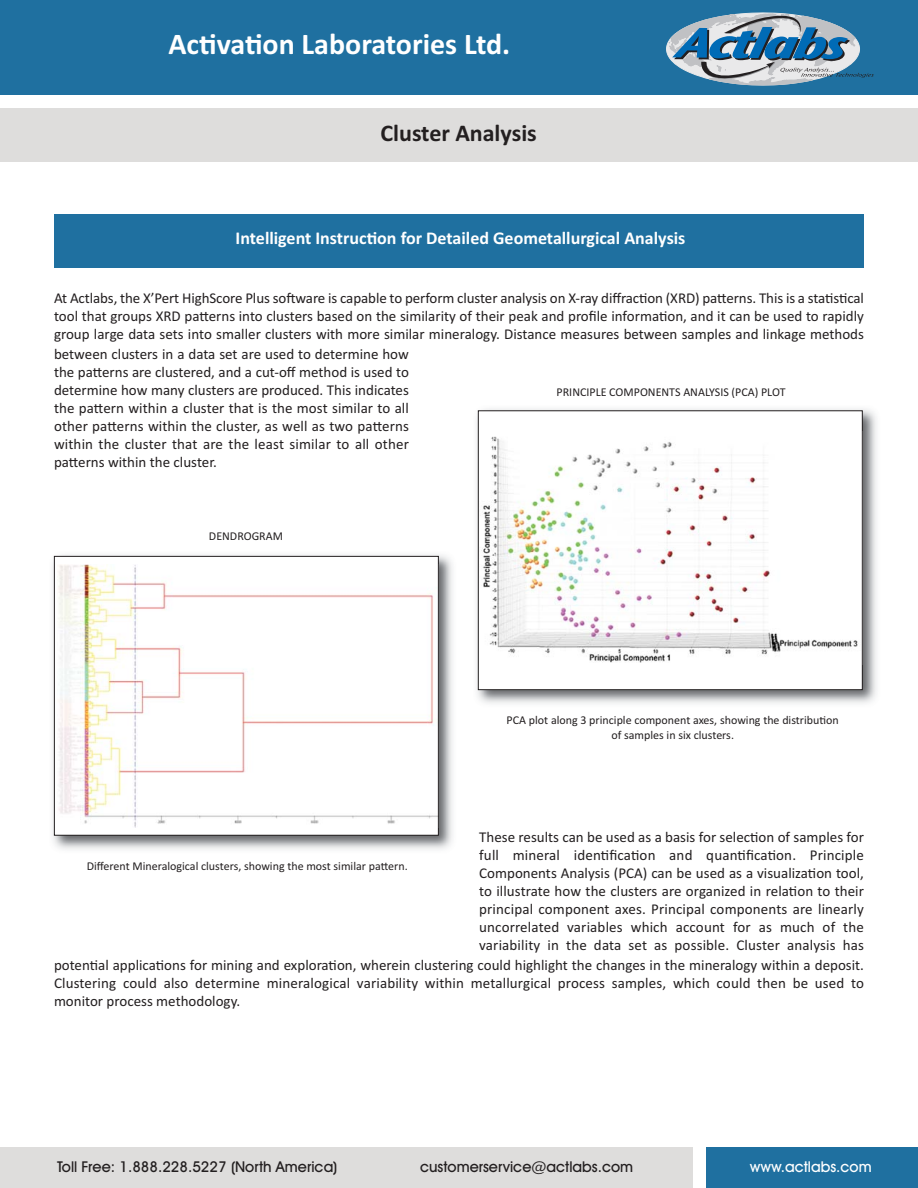
<style>
.page{position:relative;width:918px;height:1188px;background:#fff}
.page>*{position:absolute;margin:0;border:0;box-sizing:border-box;transform-origin:0 0}
.t1{font:700 30px "Calibri";color:#fff}
.t2{font:700 24px "Calibri";color:#231f20}
.t3{font:700 18px "Calibri";color:#fff}
.t4{font:15px/18px "Calibri";color:#231f20;text-align:justify}
.t5{font:500 15px "Avant Garde IT Cby BT";color:#231f20}
.t6{font:500 15px "Avant Garde IT Cby BT";color:#fff}
.t7{font:12px/14.4px "Calibri";color:#231f20;text-align:center}
</style>
<div class="page">
<div style="left:0;top:1148px;width:692px;height:40px;background:#dedddc"></div>
<div style="left:54px;top:214px;width:810px;height:54px;background:#1f70a0"></div>
<div style="left:706px;top:1148px;width:212px;height:40px;background:#1f70a0"></div>
<img style="left:53px;top:555px;width:400px;height:295px">
<div style="left:54px;top:556px;width:384px;height:279px;background:#fff"></div>
<img style="left:58px;top:565px;width:379px;height:262px">
<div style="left:54px;top:556px;width:385px;height:280px;border:1px solid #231f20"></div>
<div style="left:0;top:108px;width:918px;height:54px;background:#dedddc"></div>
<div style="left:0;top:0;width:918px;height:94px;background:#1f70a0"></div>
<svg style="left:666px;top:13px;width:208px;height:72px"></svg>
<img style="left:477px;top:409px;width:400px;height:295px">
<div style="left:478px;top:411px;width:384px;height:279px;background:#fff"></div>
<img style="left:481px;top:436px;width:377px;height:227px">
<div style="left:478px;top:410px;width:385px;height:280px;border:1px solid #231f20"></div>
<h1 class="t1" style="left:168px;top:34px;width:343px">Activation Laboratories Ltd.</h1>
<h2 class="t2" style="left:381px;top:125px;width:158px">Cluster Analysis</h2>
<p class="t3" style="left:236px;top:232px;width:451px">Intelligent Instruction for Detailed Geometallurgical Analysis</p>
<p class="t4" style="left:54px;top:290px;width:812px">At Actlabs, the X’Pert HighScore Plus software is capable to perform cluster analysis on X-ray diffraction (XRD) patterns. This is a statistical tool that groups XRD patterns into clusters based on the similarity of their peak and profile information, and it can be used to rapidly group large data sets into smaller clusters with more similar mineralogy. Distance measures between samples and linkage methods</p>
<p class="t4" style="left:54px;top:346px;width:356px">between clusters in a data set are used to determine how the patterns are clustered, and a cut-off method is used to determine how many clusters are produced. This indicates the pattern within a cluster that is the most similar to all other patterns within the cluster, as well as two patterns within the cluster that are the least similar to all other patterns within the cluster.</p>
<p class="t7" style="left:209px;top:530px;width:76px">DENDROGRAM</p>
<p class="t7" style="left:87px;top:860px;width:322px">Different Mineralogical clusters, showing the most similar pattern.</p>
<p class="t7" style="left:557px;top:386px;width:230px">PRINCIPLE COMPONENTS ANALYSIS (PCA) PLOT</p>
<p class="t7" style="left:507px;top:714px;width:334px">PCA plot along 3 principle component axes, showing the distribution of samples in six clusters.</p>
<p class="t4" style="left:479px;top:829px;width:386px">These results can be used as a basis for selection of samples for full mineral identification and quantification. Principle Components Analysis (PCA) can be used as a visualization tool, to illustrate how the clusters are organized in relation to their principal component axes. Principal components are linearly uncorrelated variables which account for as much of the variability in the data set as possible. Cluster analysis has</p>
<p class="t4" style="left:54px;top:957px;width:812px">potential applications for mining and exploration, wherein clustering could highlight the changes in the mineralogy within a deposit.<br>Clustering could also determine mineralogical variability within metallurgical process samples, which could then be used to monitor process methodology.</p>
<p class="t5" style="left:57px;top:1161px;width:282px">Toll Free: 1.888.228.5227 (North America)</p>
<p class="t5" style="left:420px;top:1161px;width:215px">customerservice@actlabs.com</p>
<p class="t6" style="left:750px;top:1161px;width:123px">www.actlabs.com</p>
</div>
